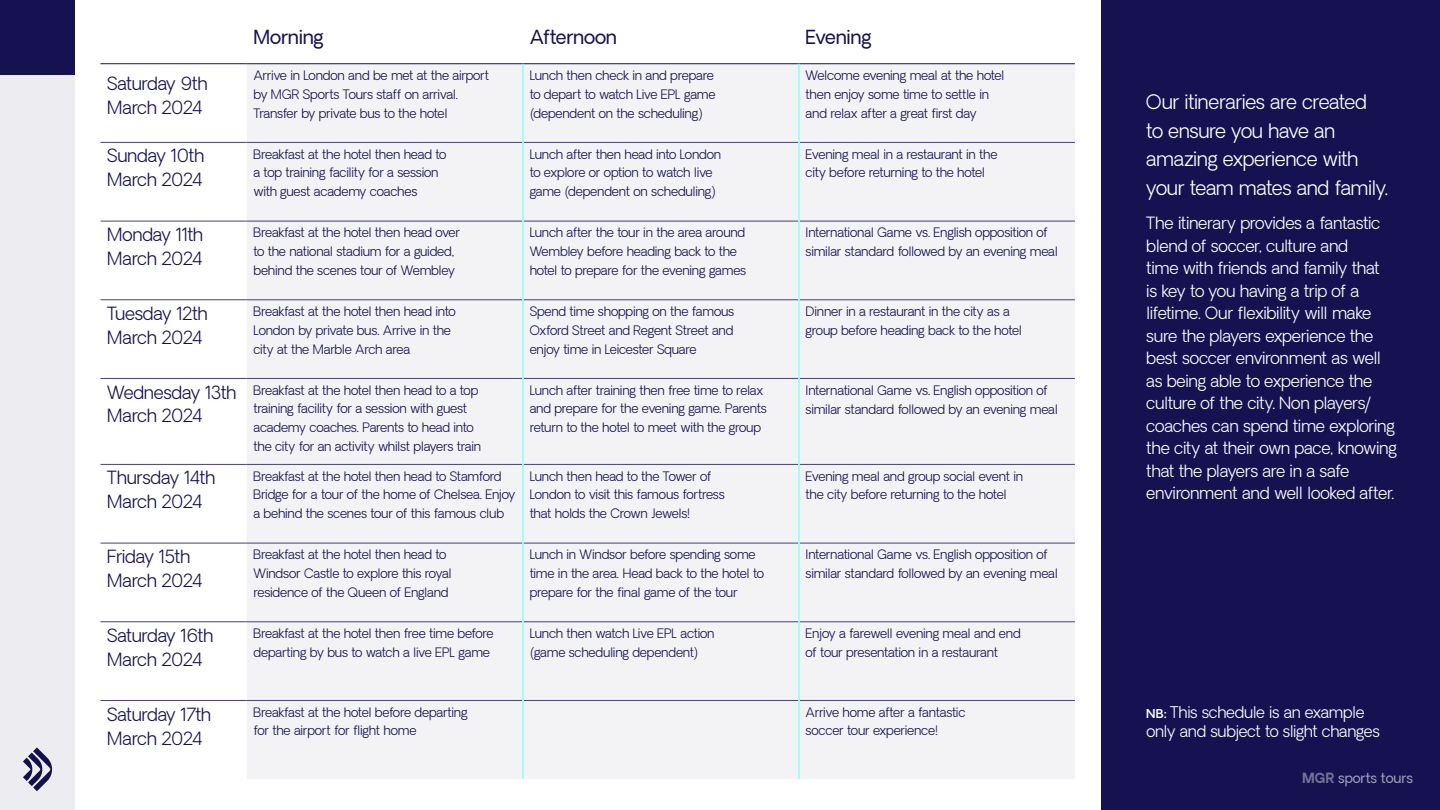
<style>
.page{position:relative;width:1440px;height:810px;background:#fff}
.page>*{position:absolute;margin:0;border:0;box-sizing:border-box;transform-origin:0 0}
.t1{font:300 19.5px/28.5px "Oakes Grotesk";letter-spacing:-.02em;color:#fff}
.t2{font:18.98px "Oakes Grotesk";letter-spacing:-.015em;color:#161251}
.t3{font:300 17.77px/24px "Oakes Grotesk";letter-spacing:-.035em;color:#161251}
.t4{font:300 16.5px/22.5px "Oakes Grotesk";letter-spacing:-.025em;color:#fff}
.t5{font:300 15.75px/19.5px "Oakes Grotesk";letter-spacing:-.02em;color:#fff}
.t6{font:13.5px "Oakes Grotesk";color:#a2a0b9}
.t7{font:300 12.75px/18.8px "Oakes Grotesk";letter-spacing:-.02em;color:#161251}
.s1{font-weight:600;font-size:12px}
.s2{font-weight:700;color:#737197}
</style>
<div class="page">
<div style="left:1101px;top:0;width:339px;height:810px;background:#161251"></div>
<div style="left:247px;top:64px;width:828px;height:715px;background:#f3f3f6"></div>
<hr style="left:100px;top:63px;width:147px;height:1px;background:#161251">
<hr style="left:247px;top:63px;width:276px;height:1px;background:#161251">
<hr style="left:523px;top:63px;width:276px;height:1px;background:#161251">
<hr style="left:799px;top:63px;width:276px;height:1px;background:#161251">
<hr style="left:100px;top:142px;width:147px;height:1px;background:#454174">
<hr style="left:247px;top:142px;width:275px;height:1px;background:#454174">
<hr style="left:524px;top:142px;width:274px;height:1px;background:#454174">
<hr style="left:800px;top:142px;width:275px;height:1px;background:#454174">
<hr style="left:100px;top:221px;width:147px;height:1px;background:#454174">
<hr style="left:247px;top:221px;width:275px;height:1px;background:#454174">
<hr style="left:524px;top:221px;width:274px;height:1px;background:#454174">
<hr style="left:800px;top:221px;width:275px;height:1px;background:#454174">
<hr style="left:100px;top:300px;width:147px;height:1px;background:#454174">
<hr style="left:247px;top:300px;width:275px;height:1px;background:#454174">
<hr style="left:524px;top:300px;width:274px;height:1px;background:#454174">
<hr style="left:800px;top:300px;width:275px;height:1px;background:#454174">
<hr style="left:100px;top:378px;width:147px;height:1px;background:#454174">
<hr style="left:247px;top:378px;width:275px;height:1px;background:#454174">
<hr style="left:524px;top:378px;width:274px;height:1px;background:#454174">
<hr style="left:800px;top:378px;width:275px;height:1px;background:#454174">
<hr style="left:100px;top:464px;width:147px;height:1px;background:#454174">
<hr style="left:247px;top:464px;width:275px;height:1px;background:#454174">
<hr style="left:524px;top:464px;width:274px;height:1px;background:#454174">
<hr style="left:800px;top:464px;width:275px;height:1px;background:#454174">
<hr style="left:100px;top:543px;width:147px;height:1px;background:#454174">
<hr style="left:247px;top:543px;width:275px;height:1px;background:#454174">
<hr style="left:524px;top:543px;width:274px;height:1px;background:#454174">
<hr style="left:800px;top:543px;width:275px;height:1px;background:#454174">
<hr style="left:100px;top:622px;width:147px;height:1px;background:#454174">
<hr style="left:247px;top:622px;width:275px;height:1px;background:#454174">
<hr style="left:524px;top:622px;width:274px;height:1px;background:#454174">
<hr style="left:800px;top:622px;width:275px;height:1px;background:#454174">
<hr style="left:100px;top:700px;width:147px;height:1px;background:#454174">
<hr style="left:247px;top:700px;width:275px;height:1px;background:#454174">
<hr style="left:524px;top:700px;width:274px;height:1px;background:#454174">
<hr style="left:800px;top:700px;width:275px;height:1px;background:#454174">
<hr style="left:522px;top:64px;width:2px;height:78px;background:#97fbef">
<hr style="left:798px;top:64px;width:2px;height:78px;background:#97fbef">
<hr style="left:522px;top:142px;width:2px;height:79px;background:#97fbef">
<hr style="left:798px;top:142px;width:2px;height:79px;background:#97fbef">
<hr style="left:522px;top:221px;width:2px;height:79px;background:#97fbef">
<hr style="left:798px;top:221px;width:2px;height:79px;background:#97fbef">
<hr style="left:522px;top:300px;width:2px;height:78px;background:#97fbef">
<hr style="left:798px;top:300px;width:2px;height:78px;background:#97fbef">
<hr style="left:522px;top:378px;width:2px;height:86px;background:#97fbef">
<hr style="left:798px;top:378px;width:2px;height:86px;background:#97fbef">
<hr style="left:522px;top:464px;width:2px;height:79px;background:#97fbef">
<hr style="left:798px;top:464px;width:2px;height:79px;background:#97fbef">
<hr style="left:522px;top:543px;width:2px;height:79px;background:#97fbef">
<hr style="left:798px;top:543px;width:2px;height:79px;background:#97fbef">
<hr style="left:522px;top:622px;width:2px;height:78px;background:#97fbef">
<hr style="left:798px;top:622px;width:2px;height:78px;background:#97fbef">
<hr style="left:522px;top:700px;width:2px;height:79px;background:#97fbef">
<hr style="left:798px;top:700px;width:2px;height:79px;background:#97fbef">
<div style="left:0;top:75px;width:75px;height:735px;background:#ececf1"></div>
<div style="left:0;top:0;width:75px;height:75px;background:#161251"></div>
<svg style="left:23px;top:747px;width:29px;height:44px"></svg>
<h2 class="t2" style="left:254px;top:24px;width:72px">Morning</h2>
<h2 class="t2" style="left:530px;top:24px;width:89px">Afternoon</h2>
<h2 class="t2" style="left:806px;top:24px;width:68px">Evening</h2>
<h3 class="t3" style="left:107px;top:72px;width:102px">Saturday 9th<br>March 2024</h3>
<p class="t7" style="left:254px;top:66px;width:237px">Arrive in London and be met at the airport by MGR Sports Tours staff on arrival.<br>Transfer by private bus to the hotel</p>
<p class="t7" style="left:530px;top:66px;width:187px">Lunch then check in and prepare to depart to watch Live EPL game (dependent on the scheduling)</p>
<p class="t7" style="left:806px;top:66px;width:200px">Welcome evening meal at the hotel then enjoy some time to settle in and relax after a great first day</p>
<h3 class="t3" style="left:107px;top:144px;width:98px">Sunday 10th<br>March 2024</h3>
<p class="t7" style="left:254px;top:145px;width:194px">Breakfast at the hotel then head to a top training facility for a session with guest academy coaches</p>
<p class="t7" style="left:530px;top:145px;width:193px">Lunch after then head into London to explore or option to watch live game (dependent on scheduling)</p>
<p class="t7" style="left:806px;top:145px;width:193px">Evening meal in a restaurant in the city before returning to the hotel</p>
<h3 class="t3" style="left:107px;top:223px;width:97px">Monday 11th<br>March 2024</h3>
<p class="t7" style="left:254px;top:224px;width:208px">Breakfast at the hotel then head over to the national stadium for a guided, behind the scenes tour of Wembley</p>
<p class="t7" style="left:530px;top:224px;width:218px">Lunch after the tour in the area around<br>Wembley before heading back to the hotel to prepare for the evening games</p>
<p class="t7" style="left:806px;top:224px;width:254px">International Game vs. English opposition of similar standard followed by an evening meal</p>
<h3 class="t3" style="left:107px;top:302px;width:102px">Tuesday 12th<br>March 2024</h3>
<p class="t7" style="left:254px;top:302px;width:204px">Breakfast at the hotel then head into<br>London by private bus. Arrive in the city at the Marble Arch area</p>
<p class="t7" style="left:530px;top:302px;width:206px;text-align:justify">Spend time shopping on the famous Oxford Street and Regent Street and enjoy time in Leicester Square</p>
<p class="t7" style="left:806px;top:302px;width:218px">Dinner in a restaurant in the city as a group before heading back to the hotel</p>
<h3 class="t3" style="left:107px;top:380px;width:131px">Wednesday 13th<br>March 2024</h3>
<p class="t7" style="left:254px;top:381px;width:229px">Breakfast at the hotel then head to a top training facility for a session with guest academy coaches. Parents to head into the city for an activity whilst players train</p>
<p class="t7" style="left:530px;top:381px;width:239px">Lunch after training then free time to relax and prepare for the evening game. Parents return to the hotel to meet with the group</p>
<p class="t7" style="left:806px;top:381px;width:254px">International Game vs. English opposition of similar standard followed by an evening meal</p>
<h3 class="t3" style="left:107px;top:466px;width:110px">Thursday 14th<br>March 2024</h3>
<p class="t7" style="left:254px;top:467px;width:264px">Breakfast at the hotel then head to Stamford<br>Bridge for a tour of the home of Chelsea. Enjoy a behind the scenes tour of this famous club</p>
<p class="t7" style="left:530px;top:467px;width:197px">Lunch then head to the Tower of<br>London to visit this famous fortress that holds the Crown Jewels!</p>
<p class="t7" style="left:806px;top:467px;width:219px">Evening meal and group social event in the city before returning to the hotel</p>
<h3 class="t3" style="left:107px;top:545px;width:97px">Friday 15th<br>March 2024</h3>
<p class="t7" style="left:254px;top:546px;width:200px">Breakfast at the hotel then head to<br>Windsor Castle to explore this royal residence of the Queen of England</p>
<p class="t7" style="left:530px;top:546px;width:236px">Lunch in Windsor before spending some time in the area. Head back to the hotel to prepare for the final game of the tour</p>
<p class="t7" style="left:806px;top:546px;width:254px">International Game vs. English opposition of similar standard followed by an evening meal</p>
<h3 class="t3" style="left:107px;top:624px;width:108px">Saturday 16th<br>March 2024</h3>
<p class="t7" style="left:254px;top:624px;width:242px">Breakfast at the hotel then free time before departing by bus to watch a live EPL game</p>
<p class="t7" style="left:530px;top:624px;width:186px">Lunch then watch Live EPL action (game scheduling dependent)</p>
<p class="t7" style="left:806px;top:624px;width:217px">Enjoy a farewell evening meal and end of tour presentation in a restaurant</p>
<h3 class="t3" style="left:107px;top:702px;width:105px">Saturday 17th<br>March 2024</h3>
<p class="t7" style="left:254px;top:703px;width:216px">Breakfast at the hotel before departing for the airport for flight home</p>
<p class="t7" style="left:806px;top:703px;width:161px">Arrive home after a fantastic soccer tour experience!</p>
<h1 class="t1" style="left:1146px;top:88px;width:243px">Our itineraries are created to ensure you have an amazing experience with your team mates and family.</h1>
<p class="t4" style="left:1146px;top:212px;width:252px">The itinerary provides a fantastic blend of soccer, culture and<br>time with friends and family that<br>is key to you having a trip of a lifetime. Our flexibility will make sure the players experience the best soccer environment as well as being able to experience the culture of the city. Non players/ coaches can spend time exploring the city at their own pace, knowing that the players are in a safe environment and well looked after.</p>
<p class="t5" style="left:1146px;top:702px;width:235px"><span class="s1">NB:</span> This schedule is an example only and subject to slight changes</p>
<p class="t6" style="left:1302px;top:769px;width:112px"><span class="s2">MGR</span> sports tours</p>
</div>
